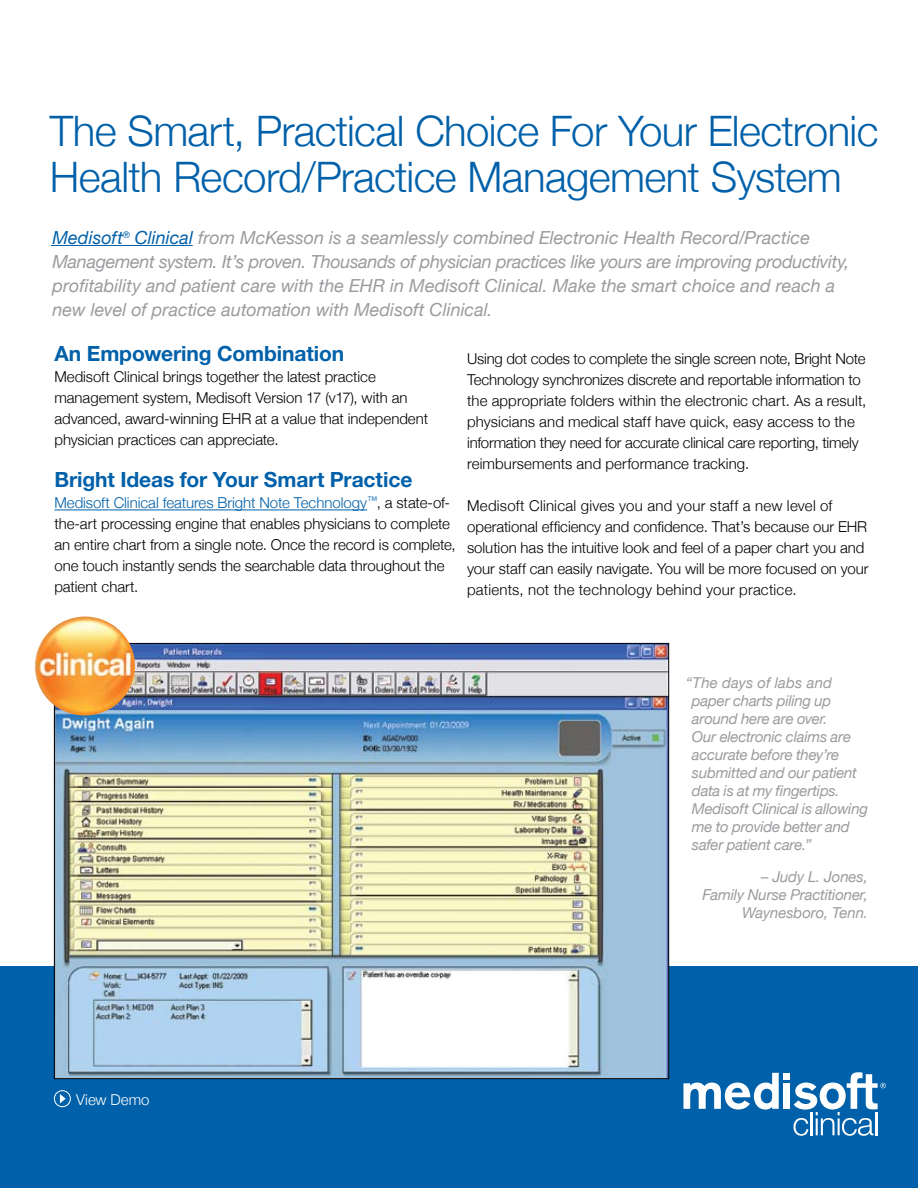
<style>
.page{position:relative;width:918px;height:1188px;background:#fff}
.page>*{position:absolute;margin:0;border:0;box-sizing:border-box;transform-origin:0 0}
.t1{font:300 42px/46.5px "Helvetica Neue";letter-spacing:-.015em;color:#0060a9}
.t2{font:700 21px "Helvetica Neue";letter-spacing:-.005em;color:#0060a9}
.t3{font:italic 18px/24px "Helvetica Neue";color:#999b9e}
.t4{font:300 15px/21px "Helvetica Neue";letter-spacing:-.005em;color:#000}
.t5{font:italic 15px/18px "Helvetica Neue";letter-spacing:-.015em;color:#999b9e}
.t6{font:300 15px "Helvetica Neue";color:#fff}
.s1{color:#0060a9}
</style>
<div class="page">
<div style="left:0;top:967px;width:918px;height:221px;background:#0060a9"></div>
<hr style="left:54px;top:510px;width:313px;height:1px;background:#0060a9">
<svg style="left:683px;top:1072px;width:203px;height:64px"></svg>
<hr style="left:875px;top:1112px;width:2px;height:23px;background:#fff">
<img style="left:56px;top:645px;width:611px;height:432px">
<img style="left:34px;top:616px;width:101px;height:100px">
<div style="left:54px;top:1090px;width:17px;height:17px;border:1px solid #fff;border-radius:50%"></div>
<svg style="left:60px;top:1094px;width:6px;height:9px"></svg>
<hr style="left:51px;top:245px;width:142px;height:1px;background:#0060a9">
<h1 class="t1" style="left:50px;top:107px;width:830px">The Smart, Practical Choice For Your Electronic<br>Health Record/Practice Management System</h1>
<p class="t3" style="left:52px;top:225px;width:799px"><span class="s1">Medisoft</span><sup>®</sup> <span class="s1">Clinical</span> from McKesson is a seamlessly combined Electronic Health Record/Practice Management system. It’s proven. Thousands of physician practices like yours are improving productivity, profitability and patient care with the EHR in Medisoft Clinical. Make the smart choice and reach a new level of practice automation with Medisoft Clinical.</p>
<h2 class="t2" style="left:54px;top:341px;width:291px">An Empowering Combination</h2>
<p class="t4" style="left:54px;top:366px;width:375px">Medisoft Clinical brings together the latest practice management system, Medisoft Version 17 (v17), with an advanced, award-winning EHR at a value that independent physician practices can appreciate.</p>
<h2 class="t2" style="left:54px;top:467px;width:360px">Bright Ideas for Your Smart Practice</h2>
<p class="t4" style="left:54px;top:492px;width:403px"><span class="s1">Medisoft Clinical features Bright Note Technology</span><sup>™</sup>, a state-of&shy;the-art processing engine that enables physicians to complete an entire chart from a single note. Once the record is complete, one touch instantly sends the searchable data throughout the patient chart.</p>
<p class="t4" style="left:467px;top:348px;width:401px">Using dot codes to complete the single screen note, Bright Note Technology synchronizes discrete and reportable information to the appropriate folders within the electronic chart. As a result, physicians and medical staff have quick, easy access to the information they need for accurate clinical care reporting, timely reimbursements and performance tracking.</p>
<p class="t4" style="left:467px;top:495px;width:403px">Medisoft Clinical gives you and your staff a new level of operational efficiency and confidence. That’s because our EHR solution has the intuitive look and feel of a paper chart you and your staff can easily navigate. You will be more focused on your patients, not the technology behind your practice.</p>
<p class="t5" style="left:692px;top:674px;width:177px;text-indent:-6px">“The days of labs and paper charts piling up around here are over.<br>Our electronic claims are accurate before they’re submitted and our patient data is at my fingertips.<br>Medisoft Clinical is allowing me to provide better and safer patient care.”</p>
<p class="t5" style="left:702px;top:867px;width:167px;text-align:right">– Judy L. Jones,<br>Family Nurse Practitioner,<br>Waynesboro, Tenn.</p>
<p class="t6" style="left:76px;top:1090px;width:75px">View Demo</p>
</div>
